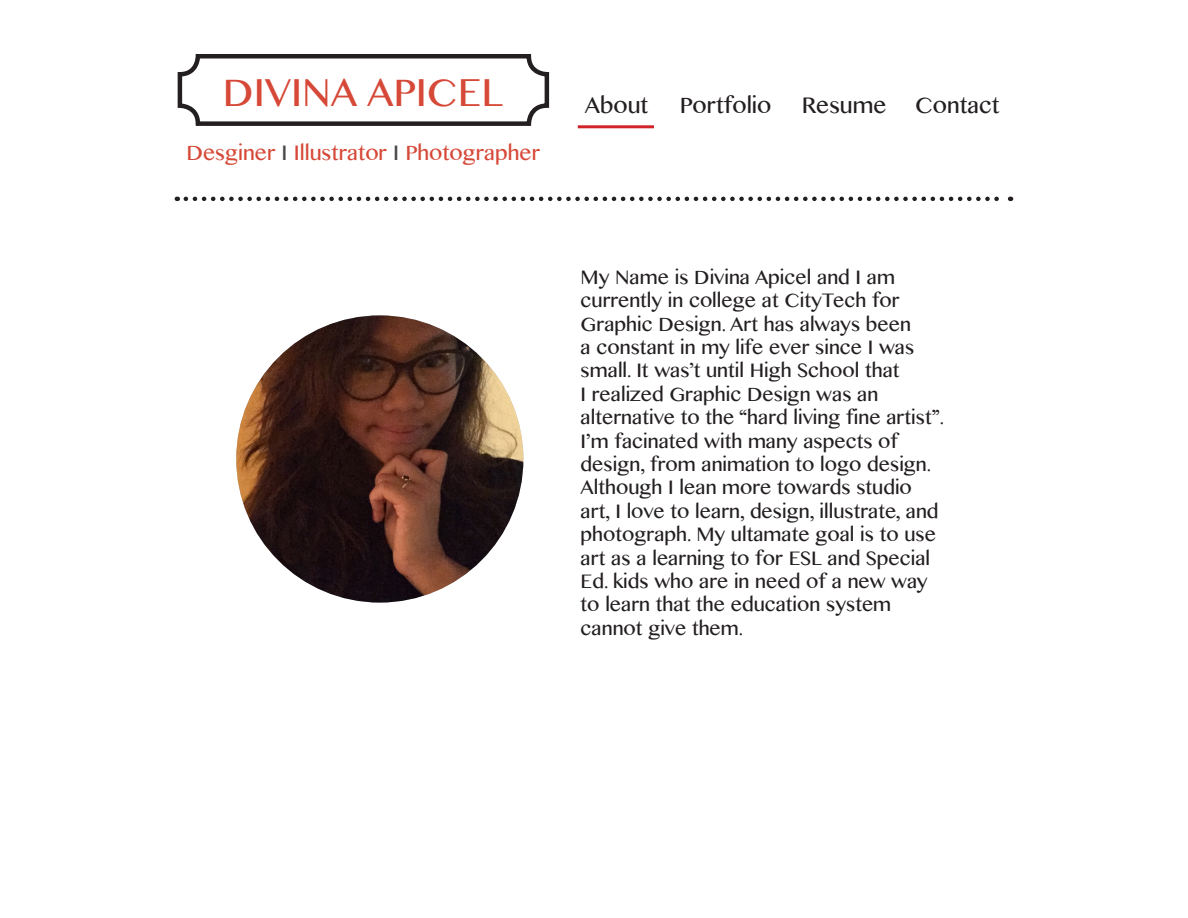
<style>
.page{position:relative;width:1188px;height:918px;background:#fff}
.page>*{position:absolute;margin:0;border:0;box-sizing:border-box;transform-origin:0 0}
.t1{font:39px "Lao MN";color:#d64837}
.t2{font:22.5px "Lao MN";color:#231f20}
.t3{font:21px "Lao MN";color:#d64837}
.t4{font:19.5px/23.4px "Lao MN";color:#231f20}
.s1{color:#464748}
</style>
<div class="page">
<div style="left:178px;top:54px;width:371px;height:72px;border:4px solid #231f20;border-radius:18px"></div>
<svg style="left:186px;top:197px;width:825px;height:4px"></svg>
<img style="left:236px;top:315px;width:287px;height:288px;border-radius:144px">
<hr style="left:578px;top:125px;width:76px;height:3px;background:#d1232a">
<p class="t1" style="left:223px;top:66px;width:281px">DIVINA APICEL</p>
<p class="t3" style="left:187px;top:138px;width:355px">Desginer <span class="s1">I</span> Illustrator <span class="s1">I</span> Photographer</p>
<p class="t2" style="left:585px;top:90px;width:65px">About</p>
<p class="t2" style="left:680px;top:90px;width:93px">Portfolio</p>
<p class="t2" style="left:802px;top:90px;width:86px">Resume</p>
<p class="t2" style="left:915px;top:90px;width:86px">Contact</p>
<p class="t4" style="left:581px;top:266px;width:365px">My Name is Divina Apicel and I am currently in college at CityTech for Graphic Design. Art has always been<br>a constant in my life ever since I was small. It was’t until High School that<br>I realized Graphic Design was an alternative to the “hard living fine artist”.<br>I’m facinated with many aspects of design, from animation to logo design.<br>Although I lean more towards studio art, I love to learn, design, illustrate, and photograph. My ultamate goal is to use art as a learning to for ESL and Special Ed. kids who are in need of a new way to learn that the education system cannot give them.</p>
</div>
